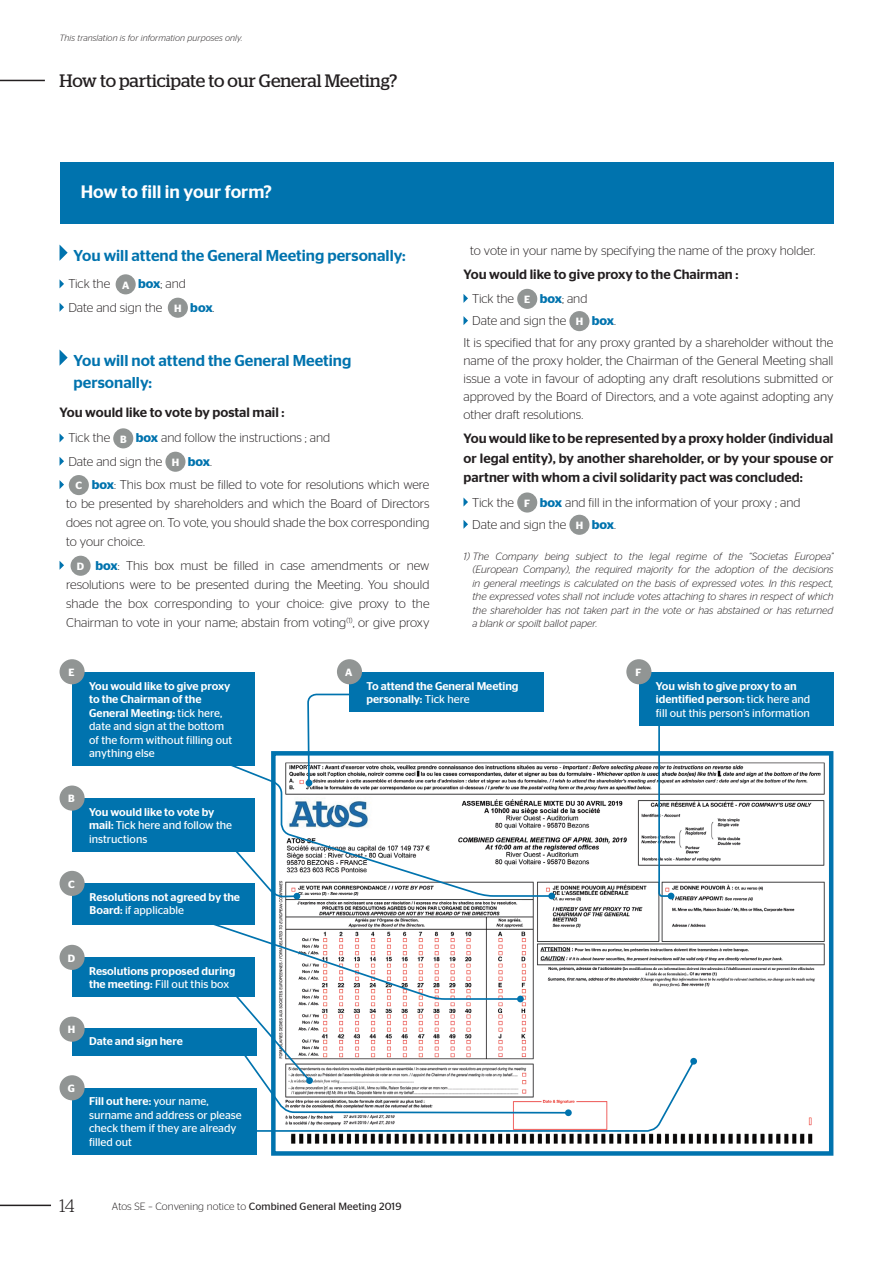
<style>
.page{position:relative;width:893px;height:1263px;background:#fff}
.page>*{position:absolute;margin:0;border:0;box-sizing:border-box;transform-origin:0 0}
.t1{font:18px "Stag";color:#231f20}
.t2{font:500 18px "Stag Sans";color:#fff}
.t3{font:300 18px "Stag";color:#231f20}
.t4{font:500 15.75px/22px "Stag Sans";color:#0073ae}
.t5{font:500 13.5px/19.5px "Stag Sans";color:#231f20;text-align:justify}
.t6{font:300 12.75px/19px "Stag Sans";color:#231f20;text-align:justify}
.t7{font:11.25px/13.5px "Stag Sans";color:#fff}
.t8{font:500 11.25px/13.5px "Stag Sans";color:#fff}
.t9{font:italic 300 10.5px/13.5px "Stag Sans";letter-spacing:-.005em;color:#231f20;text-align:justify}
.t10{font:10.5px "Stag Sans";letter-spacing:.01em;color:#231f20}
.t11{font:600 10.5px "Stag Sans";color:#fff}
.t12{font:italic 300 9px "Stag Sans";letter-spacing:.01em;color:#231f20}
.s1{font-weight:600;font-size:10.5px;color:#fff}
.s2{font-weight:600;color:#0073ae}
.s3{font-weight:500}
.s4{font-weight:400}
.s5{font-weight:300}
</style>
<div class="page">
<hr style="left:0;top:1204px;width:51px;height:2px;background:#231f20">
<hr style="left:0;top:80px;width:45px;height:1px;background:#231f20">
<div style="left:60px;top:162px;width:773px;height:61px;background:#0073ae"></div>
<img style="left:279px;top:762px;width:546px;height:382px">
<div style="left:271px;top:751px;width:562px;height:405px;border:4px solid #0073ae"></div>
<svg style="left:307px;top:693px;width:42px;height:50px"></svg>
<div style="left:293px;top:893px;width:7px;height:6px;background:#0073ae;border-radius:50%"></div>
<svg style="left:657px;top:725px;width:17px;height:174px"></svg>
<svg style="left:178px;top:743px;width:375px;height:155px"></svg>
<div style="left:548px;top:893px;width:7px;height:6px;background:#0073ae;border-radius:50%"></div>
<svg style="left:201px;top:918px;width:495px;height:214px"></svg>
<div style="left:565px;top:1109px;width:7px;height:7px;background:#0073ae;border-radius:50%"></div>
<div style="left:72px;top:672px;width:183px;height:94px;background:#0073ae"></div>
<div style="left:60px;top:659px;width:25px;height:25px;background:#919594;border-radius:50%"></div>
<div style="left:349px;top:672px;width:195px;height:40px;background:#0073ae"></div>
<div style="left:337px;top:659px;width:25px;height:25px;background:#919594;border-radius:50%"></div>
<div style="left:639px;top:672px;width:194px;height:53px;background:#0073ae"></div>
<div style="left:626px;top:659px;width:25px;height:25px;background:#919594;border-radius:50%"></div>
<div style="left:72px;top:798px;width:183px;height:53px;background:#0073ae"></div>
<div style="left:60px;top:785px;width:25px;height:26px;background:#919594;border-radius:50%"></div>
<div style="left:73px;top:883px;width:182px;height:42px;background:#0073ae"></div>
<div style="left:60px;top:871px;width:25px;height:25px;background:#919594;border-radius:50%"></div>
<div style="left:72px;top:957px;width:183px;height:40px;background:#0073ae"></div>
<div style="left:60px;top:945px;width:25px;height:25px;background:#919594;border-radius:50%"></div>
<div style="left:72px;top:1028px;width:184px;height:27px;background:#0073ae"></div>
<div style="left:60px;top:1016px;width:25px;height:26px;background:#919594;border-radius:50%"></div>
<div style="left:72px;top:1088px;width:184px;height:66px;background:#0073ae"></div>
<div style="left:60px;top:1075px;width:25px;height:25px;background:#919594;border-radius:50%"></div>
<svg style="left:60px;top:245px;width:8px;height:16px"></svg>
<svg style="left:60px;top:280px;width:4px;height:8px"></svg>
<div style="left:116px;top:274px;width:20px;height:20px;background:#919594;border-radius:50%"></div>
<svg style="left:60px;top:303px;width:4px;height:9px"></svg>
<div style="left:168px;top:298px;width:20px;height:20px;background:#919594;border-radius:50%"></div>
<svg style="left:60px;top:350px;width:8px;height:15px"></svg>
<svg style="left:60px;top:434px;width:4px;height:8px"></svg>
<div style="left:113px;top:428px;width:20px;height:20px;background:#919594;border-radius:50%"></div>
<svg style="left:60px;top:457px;width:4px;height:9px"></svg>
<div style="left:165px;top:452px;width:20px;height:20px;background:#919594;border-radius:50%"></div>
<svg style="left:60px;top:480px;width:4px;height:9px"></svg>
<div style="left:69px;top:475px;width:20px;height:20px;background:#919594;border-radius:50%"></div>
<svg style="left:60px;top:561px;width:4px;height:9px"></svg>
<div style="left:71px;top:556px;width:20px;height:20px;background:#919594;border-radius:50%"></div>
<svg style="left:463px;top:294px;width:5px;height:9px"></svg>
<div style="left:517px;top:289px;width:20px;height:20px;background:#919594;border-radius:50%"></div>
<svg style="left:463px;top:316px;width:5px;height:9px"></svg>
<div style="left:569px;top:311px;width:20px;height:20px;background:#919594;border-radius:50%"></div>
<svg style="left:463px;top:497px;width:5px;height:10px"></svg>
<div style="left:517px;top:492px;width:20px;height:21px;background:#919594;border-radius:50%"></div>
<svg style="left:463px;top:520px;width:5px;height:9px"></svg>
<div style="left:569px;top:515px;width:20px;height:20px;background:#919594;border-radius:50%"></div>
<p class="t12" style="left:60px;top:33px;width:184px">This translation is for information purposes only.</p>
<h1 class="t1" style="left:60px;top:70px;width:339px">How to participate to our General Meeting?</h1>
<h1 class="t2" style="left:81px;top:181px;width:193px">How to fill in your form?</h1>
<p class="t4" style="left:74px;top:244px;width:334px">You will attend the General Meeting personally:</p>
<p class="t6" style="left:68px;top:272px;width:148px;line-height:23.4px">Tick the <span class="s1">A</span> <span class="s2">box</span>; and<br>Date and sign the <span class="s1">H</span> <span class="s2">box</span>.</p>
<p class="t4" style="left:74px;top:349px;width:279px">You will not attend the General Meeting personally:</p>
<p class="t5" style="left:60px;top:402px;width:226px">You would like to vote by postal mail :</p>
<p class="t6" style="left:68px;top:428px;width:264px">Tick the <span class="s1">B</span> <span class="s2">box</span> and follow the instructions ; and</p>
<p class="t6" style="left:68px;top:452px;width:145px">Date and sign the <span class="s1">H</span> <span class="s2">box</span>.</p>
<p class="t6" style="left:76px;top:475px;width:355px"><span class="s1">C</span> <span class="s2">box</span>: This box must be filled to vote for resolutions which were</p>
<p class="t6" style="left:66px;top:494px;width:365px">to be presented by shareholders and which the Board of Directors does not agree on. To vote, you should shade the box corresponding to your choice.</p>
<p class="t6" style="left:66px;top:556px;width:365px;text-indent:11px"><span class="s1">D</span> <span class="s2">box</span>: This box must be filled in case amendments or new resolutions were to be presented during the Meeting. You should shade the box corresponding to your choice: give proxy to the Chairman to vote in your name; abstain from voting<sup>(1)</sup>, or give proxy</p>
<p class="t11" style="left:68px;top:666px;width:8px">E</p>
<p class="t11" style="left:345px;top:666px;width:9px">A</p>
<p class="t6" style="left:470px;top:241px;width:347px">to vote in your name by specifying the name of the proxy holder.</p>
<p class="t5" style="left:463px;top:264px;width:276px">You would like to give proxy to the Chairman :</p>
<p class="t6" style="left:472px;top:289px;width:117px">Tick the <span class="s1">E</span> <span class="s2">box</span>; and</p>
<p class="t6" style="left:472px;top:311px;width:145px">Date and sign the <span class="s1">H</span> <span class="s2">box</span>.</p>
<p class="t6" style="left:463px;top:333px;width:371px">It is specified that for any proxy granted by a shareholder without the</p>
<p class="t6" style="left:463px;top:352px;width:371px;line-height:18px">name of the proxy holder, the Chairman of the General Meeting shall issue a vote in favour of adopting any draft resolutions submitted or approved by the Board of Directors, and a vote against adopting any other draft resolutions.</p>
<p class="t5" style="left:463px;top:429px;width:371px">You would like to be represented by a proxy holder (individual or legal entity), by another shareholder, or by your spouse or partner with whom a civil solidarity pact was concluded:</p>
<p class="t6" style="left:472px;top:491px;width:330px;line-height:22.2px">Tick the <span class="s1">F</span> <span class="s2">box</span> and fill in the information of your proxy ; and<br>Date and sign the <span class="s1">H</span> <span class="s2">box</span>.</p>
<p class="t9" style="left:472px;top:549px;width:363px;text-indent:-9px">1) The Company being subject to the legal regime of the “Societas Europea” (European Company), the required majority for the adoption of the decisions in general meetings is calculated on the basis of expressed votes. In this respect, the expressed votes shall not include votes attaching to shares in respect of which the shareholder has not taken part in the vote or has abstained or has returned a blank or spoilt ballot paper.</p>
<p class="t11" style="left:635px;top:666px;width:7px">F</p>
<p class="t11" style="left:68px;top:792px;width:8px">B</p>
<p class="t7" style="left:89px;top:679px;width:145px"><span class="s3">You would like to give proxy to the Chairman of the<br>General Meeting:</span> tick here, date and sign at the bottom of the form without filling out anything else</p>
<p class="t7" style="left:89px;top:805px;width:145px"><span class="s3">You would like to vote by mail:</span> Tick here and follow the instructions</p>
<p class="t11" style="left:68px;top:878px;width:8px">C</p>
<p class="t8" style="left:90px;top:890px;width:152px">Resolutions not agreed by the<br>Board: <span class="s4">if applicable</span></p>
<p class="t11" style="left:68px;top:952px;width:9px">D</p>
<p class="t11" style="left:68px;top:1024px;width:9px">H</p>
<p class="t8" style="left:89px;top:964px;width:148px">Resolutions proposed during the meeting: <span class="s4">Fill out this box</span></p>
<p class="t8" style="left:89px;top:1035px;width:95px">Date and sign here</p>
<p class="t11" style="left:68px;top:1082px;width:9px">G</p>
<p class="t7" style="left:89px;top:1094px;width:154px"><span class="s3">Fill out here:</span> your name, surname and address or please check them if they are already filled out</p>
<p class="t8" style="left:366px;top:679px;width:154px">To attend the General Meeting personally: <span class="s4">Tick here</span></p>
<h1 class="t3" style="left:60px;top:1196px;width:16px">14</h1>
<p class="t10" style="left:112px;top:1200px;width:291px"><span class="s5">Atos SE – Convening notice to</span> Combined General Meeting 2019</p>
<p class="t7" style="left:656px;top:679px;width:156px"><span class="s3">You wish to give proxy to an identified person:</span> tick here and fill out this person’s information</p>
</div>
